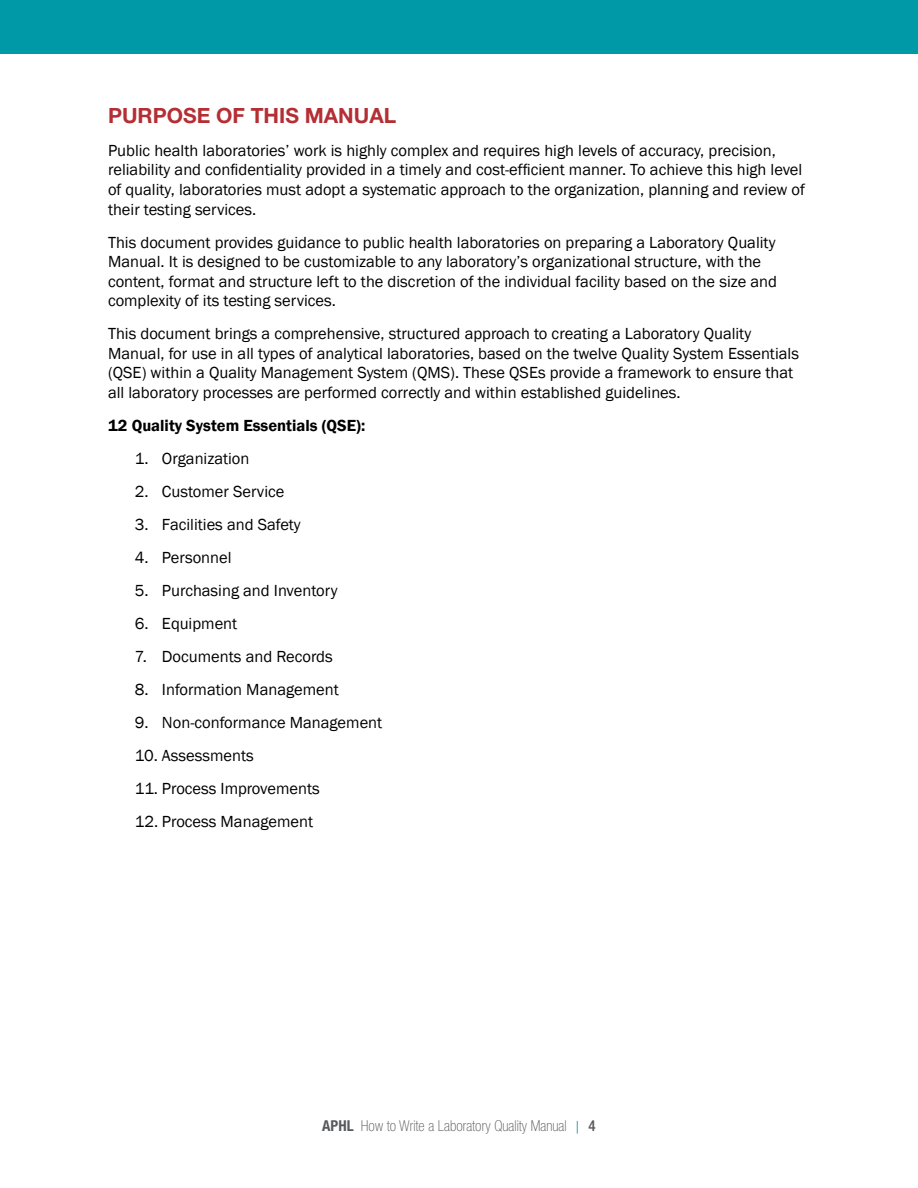
<style>
.page{position:relative;width:918px;height:1188px;background:#fff}
.page>*{position:absolute;margin:0;border:0;box-sizing:border-box;transform-origin:0 0}
.t1{font:700 21px "Helvetica Neue LT Std";color:#b42e34}
.t2{font:16.5px/19.5px "Franklin Gothic";color:#000}
.t3{font:600 16.5px "Franklin Gothic";color:#000}
.t4{font:100 condensed 15px "Helvetica Neue LT Std";color:#58595b}
.s1{font-weight:700}
.s2{font-family:"Franklin Gothic";font-weight:400;font-stretch:normal;color:#33adba}
.s3{font-weight:500}
</style>
<div class="page">
<div style="left:0;top:0;width:918px;height:54px;background:#0099a8"></div>
<p class="t1" style="left:108px;top:103px;width:290px">PURPOSE OF THIS MANUAL</p>
<p class="t2" style="left:108px;top:141px;width:699px">Public health laboratories’ work is highly complex and requires high levels of accuracy, precision, reliability and confidentiality provided in a timely and cost-efficient manner. To achieve this high level of quality, laboratories must adopt a systematic approach to the organization, planning and review of their testing services.</p>
<p class="t2" style="left:108px;top:233px;width:671px">This document provides guidance to public health laboratories on preparing a Laboratory Quality Manual. It is designed to be customizable to any laboratory’s organizational structure, with the content, format and structure left to the discretion of the individual facility based on the size and complexity of its testing services.</p>
<p class="t2" style="left:108px;top:324px;width:692px">This document brings a comprehensive, structured approach to creating a Laboratory Quality Manual, for use in all types of analytical laboratories, based on the twelve Quality System Essentials (QSE) within a Quality Management System (QMS). These QSEs provide a framework to ensure that all laboratory processes are performed correctly and within established guidelines.</p>
<p class="t3" style="left:108px;top:415px;width:259px">12 Quality System Essentials (QSE):</p>
<p class="t2" style="left:135px;top:449px;width:116px">1. Organization</p>
<p class="t2" style="left:135px;top:482px;width:151px">2. Customer Service</p>
<p class="t2" style="left:135px;top:515px;width:167px">3. Facilities and Safety</p>
<p class="t2" style="left:135px;top:548px;width:98px">4. Personnel</p>
<p class="t2" style="left:135px;top:581px;width:204px">5. Purchasing and Inventory</p>
<p class="t2" style="left:135px;top:614px;width:104px">6. Equipment</p>
<p class="t2" style="left:135px;top:647px;width:199px">7. Documents and Records</p>
<p class="t2" style="left:135px;top:680px;width:205px">8. Information Management</p>
<p class="t2" style="left:135px;top:713px;width:249px">9. Non-conformance Management</p>
<p class="t2" style="left:135px;top:746px;width:120px">10. Assessments</p>
<p class="t2" style="left:135px;top:779px;width:186px">11. Process Improvements</p>
<p class="t2" style="left:135px;top:812px;width:180px">12. Process Management</p>
<p class="t4" style="left:322px;top:1117px;width:275px"><span class="s1">APHL</span> How to Write a Laboratory Quality Manual <span class="s2">|</span> <span class="s3">4</span></p>
</div>
